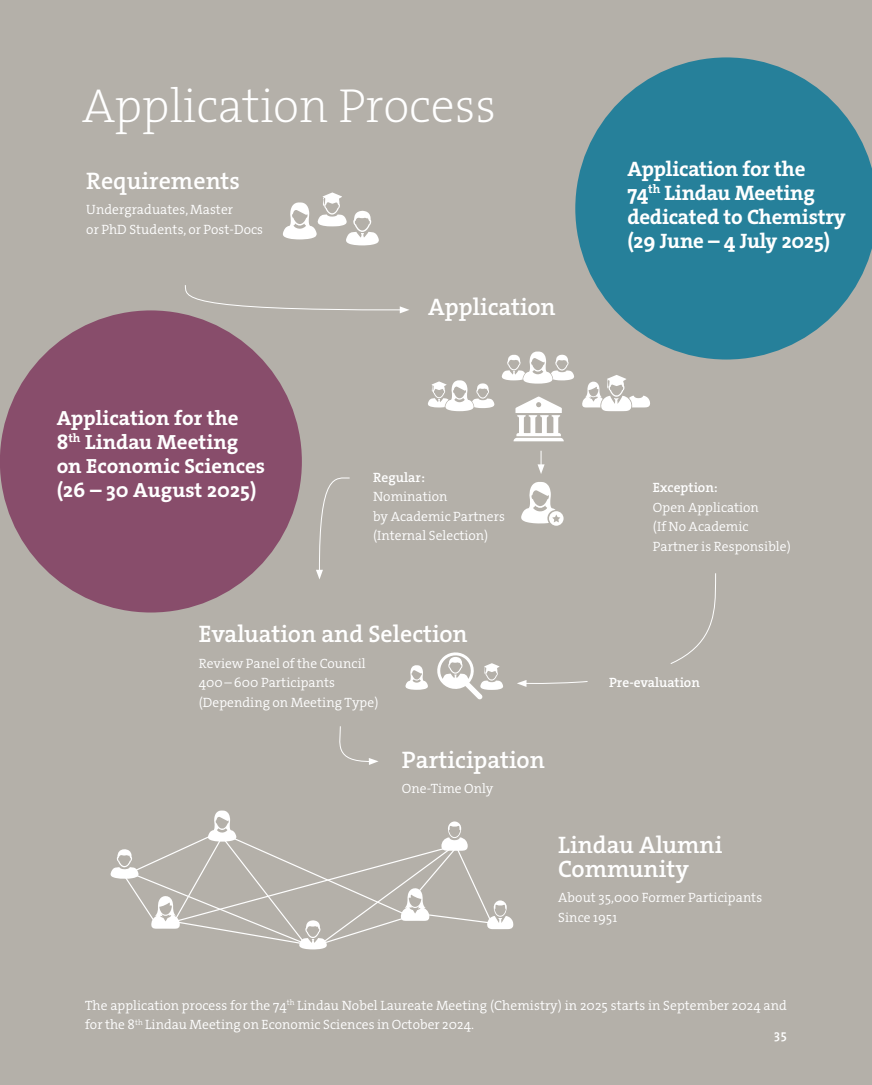
<style>
.page{position:relative;width:872px;height:1085px;background:#fff}
.page>*{position:absolute;margin:0;border:0;box-sizing:border-box;transform-origin:0 0}
.t1{font:200 48px "The Serif W2";color:#fff}
.t2{font:600 24px/24px "The Serif W6";color:#fff}
.t3{font:700 21px/24px "The Serif W7";letter-spacing:-.01em;color:#fff}
.t4{font:700 20.55px/24px "The Serif W7";color:#fff}
.t5{font:300 13.5px/19.5px "The Serif W4";letter-spacing:.005em;color:#fff}
.t6{font:600 13.5px "The Serif W6";letter-spacing:.005em;color:#fff}
.t7{font:600 12.75px "The Serif W6";color:#fff}
</style>
<div class="page">
<div style="left:0;top:0;width:872px;height:1084px;background:#b4b0a9"></div>
<svg style="left:283px;top:192px;width:96px;height:53px"></svg>
<svg style="left:405px;top:665px;width:23px;height:24px"></svg>
<svg style="left:437px;top:652px;width:66px;height:48px"></svg>
<svg style="left:110px;top:810px;width:403px;height:139px"></svg>
<svg style="left:339px;top:726px;width:39px;height:38px"></svg>
<svg style="left:517px;top:573px;width:199px;height:113px"></svg>
<svg style="left:185px;top:285px;width:224px;height:28px"></svg>
<svg style="left:316px;top:477px;width:34px;height:102px"></svg>
<svg style="left:501px;top:351px;width:73px;height:32px"></svg>
<svg style="left:428px;top:380px;width:66px;height:31px"></svg>
<svg style="left:582px;top:375px;width:68px;height:36px"></svg>
<svg style="left:521px;top:482px;width:42px;height:43px"></svg>
<svg style="left:513px;top:396px;width:51px;height:45px"></svg>
<svg style="left:537px;top:450px;width:7px;height:24px"></svg>
<div style="left:587px;top:641px;width:90px;height:91px;background:#b4b0a9;border-radius:50%"></div>
<div style="left:0;top:310px;width:302px;height:302px;background:#884d6b;border-radius:50%"></div>
<svg style="left:575px;top:57px;width:297px;height:302px;fill:#26809a"></svg>
<h1 class="t1" style="left:82px;top:75px;width:416px">Application Process</h1>
<h2 class="t2" style="left:86px;top:169px;width:155px">Requirements</h2>
<p class="t5" style="left:86px;top:200px;width:178px">Undergraduates, Master<br>or PhD Students,or Post-Docs</p>
<h3 class="t4" style="left:57px;top:406px;width:210px">Application for the<br>8<sup>th</sup> Lindau Meeting on Economic Sciences (26 – 30 August 2025)</h3>
<h2 class="t2" style="left:428px;top:295px;width:129px">Application</h2>
<p class="t6" style="left:373px;top:468px;width:53px">Regular:</p>
<p class="t5" style="left:373px;top:487px;width:133px">Nomination<br>by Academic Partners (Internal Selection)</p>
<h2 class="t2" style="left:199px;top:622px;width:270px">Evaluation and Selection</h2>
<p class="t5" style="left:199px;top:653px;width:181px">Review Panel of the Council<br>400–600 Participants (Depending on Meeting Type)</p>
<h2 class="t2" style="left:402px;top:747px;width:144px">Participation</h2>
<p class="t5" style="left:402px;top:778px;width:93px">One-Time Only</p>
<h3 class="t3" style="left:627px;top:157px;width:220px">Application for the<br>74<sup>th</sup> Lindau Meeting dedicated to Chemistry (29 June – 4 July 2025)</h3>
<p class="t6" style="left:653px;top:479px;width:66px">Exception:</p>
<p class="t5" style="left:653px;top:497px;width:139px">Open Application<br>(If No Academic<br>Partner is Responsible)</p>
<p class="t6" style="left:609px;top:673px;width:92px">Pre-evaluation</p>
<h2 class="t2" style="left:558px;top:832px;width:166px">Lindau Alumni<br>Community</h2>
<p class="t5" style="left:558px;top:887px;width:205px">About 35,000 Former Participants<br>Since 1951</p>
<p class="t5" style="left:85px;top:995px;width:703px">The application process for the 74<sup>th</sup> Lindau Nobel Laureate Meeting (Chemistry) in 2025 starts in September 2024 and for the 8<sup>th</sup> Lindau Meeting on Economic Sciences in October 2024.</p>
<p class="t7" style="left:774px;top:1026px;width:14px">35</p>
</div>
